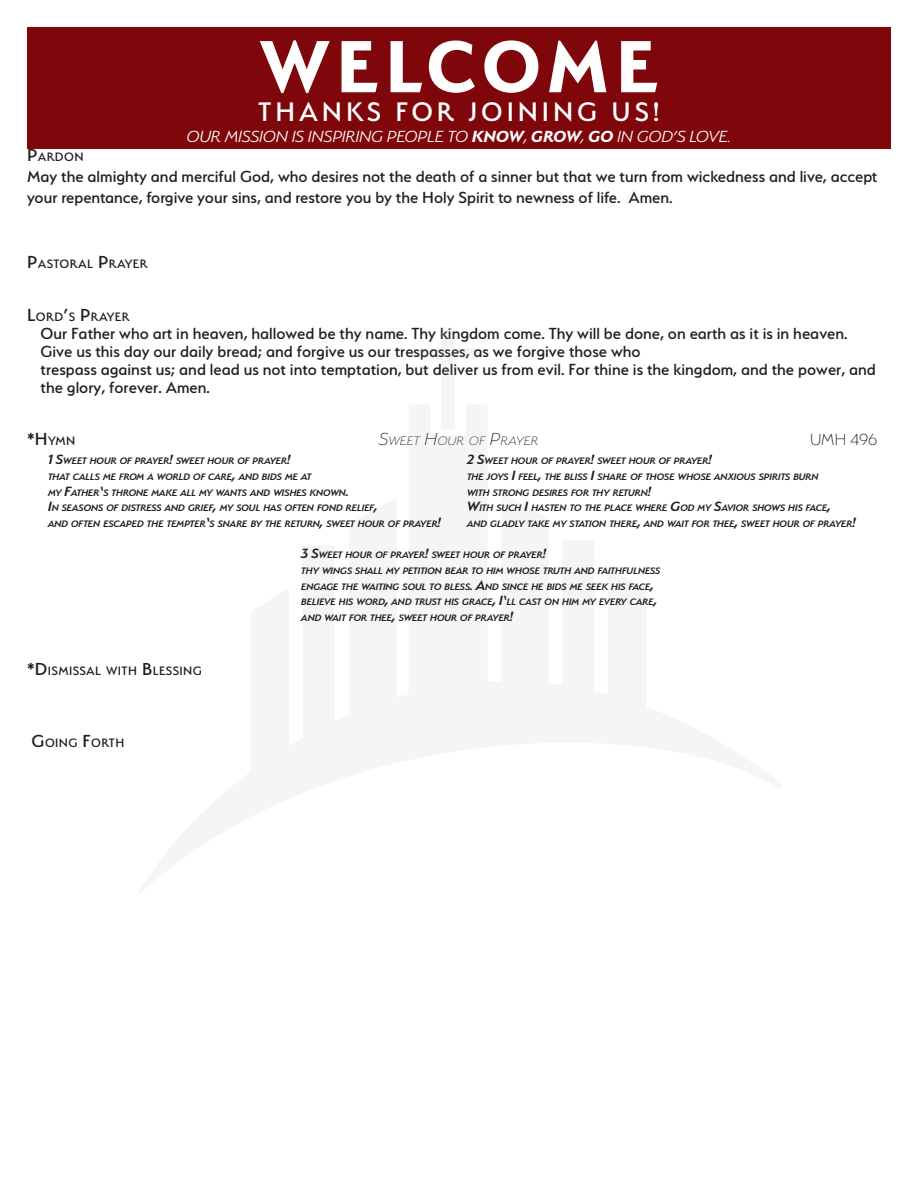
<style>
.page{position:relative;width:918px;height:1188px;background:#fff}
.page>*{position:absolute;margin:0;border:0;box-sizing:border-box;transform-origin:0 0}
.Main{font:700 82.5px "Serenity";letter-spacing:.07em;color:#fff}
.Secondary{font:500 30px "Serenity";letter-spacing:.13em;color:#fff}
.Reponses{font:500 18px/18px "Serenity";color:#231f20}
.Order{font:500 18px/21px "Serenity";color:#231f20}
.Secondary-2{font:italic 300 18px "Serenity";color:#fff}
.Order-2{font:200 18px "Serenity";letter-spacing:-.01em;color:#231f20}
.Order-3{font:500 13.65px "Serenity";letter-spacing:.03em;color:#231f20}
.Order-4{font:italic 200 13.65px "Serenity";letter-spacing:.03em;color:#231f20}
.Order-5{font:italic 600 10.5px "Serenity";letter-spacing:-.015em;color:#231f20}
.s1{font-weight:700}
.s2{font-size:19.5px}
.s3{font-size:15px}
</style>
<div class="page">
<div style="left:27px;top:27px;width:864px;height:121px;background:#7f060a"></div>
<p class="Main" style="left:260px;top:20px;width:400px">WELCOME</p>
<p class="Secondary" style="left:258px;top:95px;width:403px">THANKS FOR JOINING US!</p>
<p class="Secondary-2" style="left:187px;top:127px;width:546px">OUR MISSION IS INSPIRING PEOPLE TO <span class="s1">KNOW</span>, <span class="s1">GROW</span>, <span class="s1">GO</span> IN GOD’S LOVE.</p>
<p class="Order-3" style="left:27px;top:149px;width:58px"><span class="s2">P</span>ARDON</p>
<p class="Order" style="left:27px;top:166px;width:852px">May the almighty and merciful God, who desires not the death of a sinner but that we turn from wickedness and live, accept your repentance, forgive your sins, and restore you by the Holy Spirit to newness of life. Amen.</p>
<p class="Order-3" style="left:27px;top:256px;width:122px"><span class="s2">P</span>ASTORAL <span class="s2">P</span> RAYER</p>
<p class="Order-3" style="left:27px;top:309px;width:104px"><span class="s2">L</span>ORD<span class="s2">’</span>S <span class="s2">P</span> RAYER</p>
<p class="Reponses" style="left:40px;top:324px;width:837px">Our Father who art in heaven, hallowed be thy name. Thy kingdom come. Thy will be done, on earth as it is in heaven.<br>Give us this day our daily bread; and forgive us our trespasses, as we forgive those who<br>trespass against us; and lead us not into temptation, but deliver us from evil. For thine is the kingdom, and the power, and the glory, forever. Amen.</p>
<p class="Order-3" style="left:27px;top:433px;width:50px"><span class="s2">*H</span>YMN</p>
<p class="Order-4" style="left:379px;top:434px;width:161px"><span class="s2">S</span>WEET <span class="s2">H</span>OUR OF <span class="s2">P</span>RAYER</p>
<p class="Order-2" style="left:810px;top:430px;width:69px">UMH 496</p>
<p class="Order-5" style="left:48px;top:455px;width:244px"><span class="s3">1 S</span>WEET HOUR OF PRAYER<span class="s3">!</span> SWEET HOUR OF PRAYER<span class="s3">!</span></p>
<p class="Order-5" style="left:48px;top:471px;width:265px">THAT CALLS ME FROM A WORLD OF CARE<span class="s3">,</span> AND BIDS ME AT</p>
<p class="Order-5" style="left:48px;top:487px;width:303px">MY <span class="s3">F</span>ATHER<span class="s3">‘</span>S THRONE MAKE ALL MY WANTS AND WISHES KNOWN<span class="s3">.</span></p>
<p class="Order-5" style="left:48px;top:502px;width:331px"><span class="s3">I</span>N SEASONS OF DISTRESS AND GRIEF<span class="s3">,</span> MY SOUL HAS OFTEN FOND RELIEF<span class="s3">,</span></p>
<p class="Order-5" style="left:48px;top:518px;width:395px">AND OFTEN ESCAPED THE TEMPTER<span class="s3">‘</span>S SNARE BY THE RETURN<span class="s3">,</span> SWEET HOUR OF PRAYER<span class="s3">!</span></p>
<p class="Order-5" style="left:467px;top:455px;width:247px"><span class="s3">2 S</span>WEET HOUR OF PRAYER<span class="s3">!</span> SWEET HOUR OF PRAYER<span class="s3">!</span></p>
<p class="Order-5" style="left:467px;top:471px;width:353px">THE JOYS <span class="s3">I</span> FEEL<span class="s3">,</span> THE BLISS <span class="s3">I</span> SHARE OF THOSE WHOSE ANXIOUS SPIRITS BURN</p>
<p class="Order-5" style="left:467px;top:487px;width:186px">WITH STRONG DESIRES FOR THY RETURN<span class="s3">!</span></p>
<p class="Order-5" style="left:467px;top:502px;width:365px"><span class="s3">W</span>ITH SUCH <span class="s3">I</span> HASTEN TO THE PLACE WHERE <span class="s3">G</span>OD MY <span class="s3">S</span>AVIOR SHOWS HIS FACE<span class="s3">,</span></p>
<p class="Order-5" style="left:467px;top:518px;width:391px">AND GLADLY TAKE MY STATION THERE<span class="s3">,</span> AND WAIT FOR THEE<span class="s3">,</span> SWEET HOUR OF PRAYER<span class="s3">!</span></p>
<p class="Order-5" style="left:301px;top:549px;width:247px"><span class="s3">3 S</span>WEET HOUR OF PRAYER<span class="s3">!</span> SWEET HOUR OF PRAYER<span class="s3">!</span></p>
<p class="Order-5" style="left:301px;top:565px;width:361px">THY WINGS SHALL MY PETITION BEAR TO HIM WHOSE TRUTH AND FAITHFULNESS</p>
<p class="Order-5" style="left:301px;top:581px;width:354px">ENGAGE THE WAITING SOUL TO BLESS<span class="s3">. A</span>ND SINCE HE BIDS ME SEEK HIS FACE<span class="s3">,</span></p>
<p class="Order-5" style="left:301px;top:596px;width:357px">BELIEVE HIS WORD<span class="s3">,</span> AND TRUST HIS GRACE<span class="s3">, I‘</span>LL CAST ON HIM MY EVERY CARE<span class="s3">,</span></p>
<p class="Order-5" style="left:301px;top:612px;width:214px">AND WAIT FOR THEE<span class="s3">,</span> SWEET HOUR OF PRAYER<span class="s3">!</span></p>
<p class="Order-3" style="left:27px;top:663px;width:176px"><span class="s2">*D</span> ISMISSAL WITH <span class="s2">B</span> LESSING</p>
<p class="Order-3" style="left:32px;top:735px;width:94px"><span class="s2">G</span>OING <span class="s2">F</span>ORTH</p>
</div>
